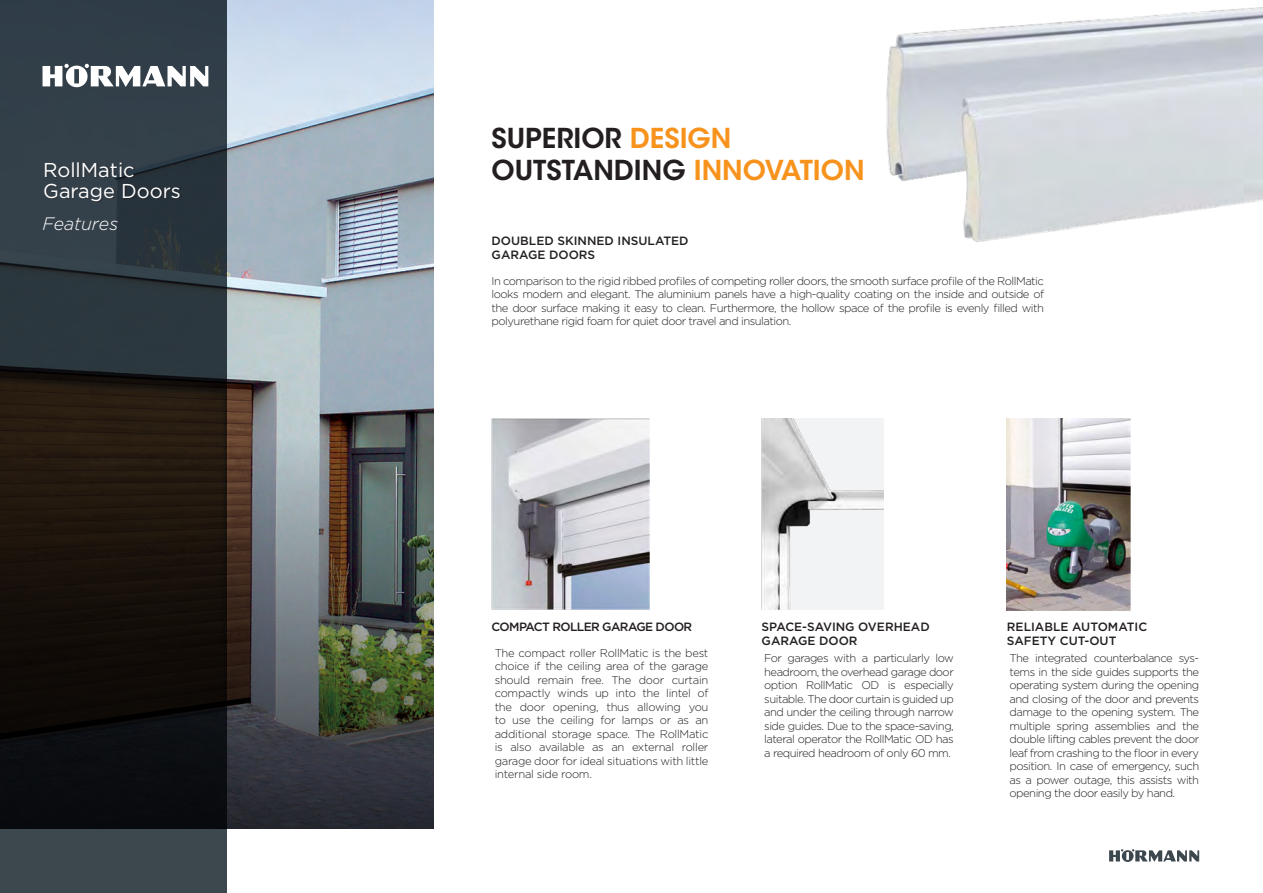
<style>
.page{position:relative;width:1263px;height:893px;background:#fff}
.page>*{position:absolute;margin:0;border:0;box-sizing:border-box;transform-origin:0 0}
.t1{font:600 27.3px "ITC Avant Garde Std";color:#231f20}
.t2{font:20.1px "Gotham Pro";color:#fff}
.t3{font:italic 300 18px "Gotham Pro";color:#fff}
.t4{font:500 12px "Gotham Pro";color:#231f20}
.t5{font:500 12px "Gotham Pro";letter-spacing:-.05em;color:#231f20}
.t6{font:300 11.25px/13.5px "Gotham Pro";letter-spacing:-.045em;color:#231f20;text-align:justify}
.s1{color:#f7931d}
</style>
<div class="page">
<img style="left:886px;top:7px;width:377px;height:236px">
<img style="left:492px;top:419px;width:157px;height:191px">
<img style="left:762px;top:419px;width:122px;height:191px">
<img style="left:1007px;top:419px;width:123px;height:191px">
<img style="left:227px;top:0;width:207px;height:828px">
<svg style="left:0;top:0;width:227px;height:893px;background:#222526"></svg>
<div style="left:45px;top:163px;width:137px;height:40px;background:#231f20;opacity:.51"></div>
<svg style="left:43px;top:64px;width:165px;height:23px"></svg>
<svg style="left:1109px;top:849px;width:90px;height:13px"></svg>
<p class="t1" style="left:492px;top:121px;width:241px">SUPERIOR <span class="s1">DESIGN</span></p>
<p class="t2" style="left:43px;top:159px;width:93px">RollMatic</p>
<p class="t1" style="left:492px;top:153px;width:374px">OUTSTANDING <span class="s1">INNOVATION</span></p>
<p class="t2" style="left:43px;top:180px;width:139px">Garage Doors</p>
<p class="t3" style="left:42px;top:213px;width:77px">Features</p>
<p class="t4" style="left:492px;top:234px;width:199px">DOUBLED SKINNED INSULATED</p>
<p class="t4" style="left:492px;top:248px;width:105px">GARAGE DOORS</p>
<p class="t6" style="left:492px;top:274px;width:554px">In comparison to the rigid ribbed profiles of competing roller doors, the smooth surface profile of the RollMatic looks modern and elegant. The aluminium panels have a high-quality coating on the inside and outside of the door surface making it easy to clean. Furthermore, the hollow space of the profile is evenly filled with polyurethane rigid foam for quiet door travel and insulation.</p>
<p class="t5" style="left:492px;top:620px;width:202px">COMPACT ROLLER GARAGE DOOR</p>
<p class="t6" style="left:495px;top:646px;width:215px">The compact roller RollMatic is the best choice if the ceiling area of the garage should remain free. The door curtain compactly winds up into the lintel of the door opening, thus allowing you to use the ceiling for lamps or as an additional storage space. The RollMatic is also available as an external roller garage door for ideal situations with little internal side room.</p>
<p class="t4" style="left:762px;top:620px;width:170px">SPACE-SAVING OVERHEAD</p>
<p class="t4" style="left:762px;top:634px;width:98px">GARAGE DOOR</p>
<p class="t6" style="left:764px;top:652px;width:191px">For garages with a particularly low headroom, the overhead garage door option RollMatic OD is especially suitable. The door curtain is guided up and under the ceiling through narrow side guides. Due to the space-saving, lateral operator the RollMatic OD has a required headroom of only 60 mm.</p>
<p class="t4" style="left:1007px;top:620px;width:142px">RELIABLE AUTOMATIC</p>
<p class="t4" style="left:1007px;top:634px;width:111px">SAFETY CUT-OUT</p>
<p class="t6" style="left:1009px;top:652px;width:191px">The integrated counterbalance sys&shy;tems in the side guides supports the operating system during the opening and closing of the door and prevents damage to the opening system. The multiple spring assemblies and the double lifting cables prevent the door leaf from crashing to the floor in every position. In case of emergency, such as a power outage, this assists with opening the door easily by hand.</p>
</div>
